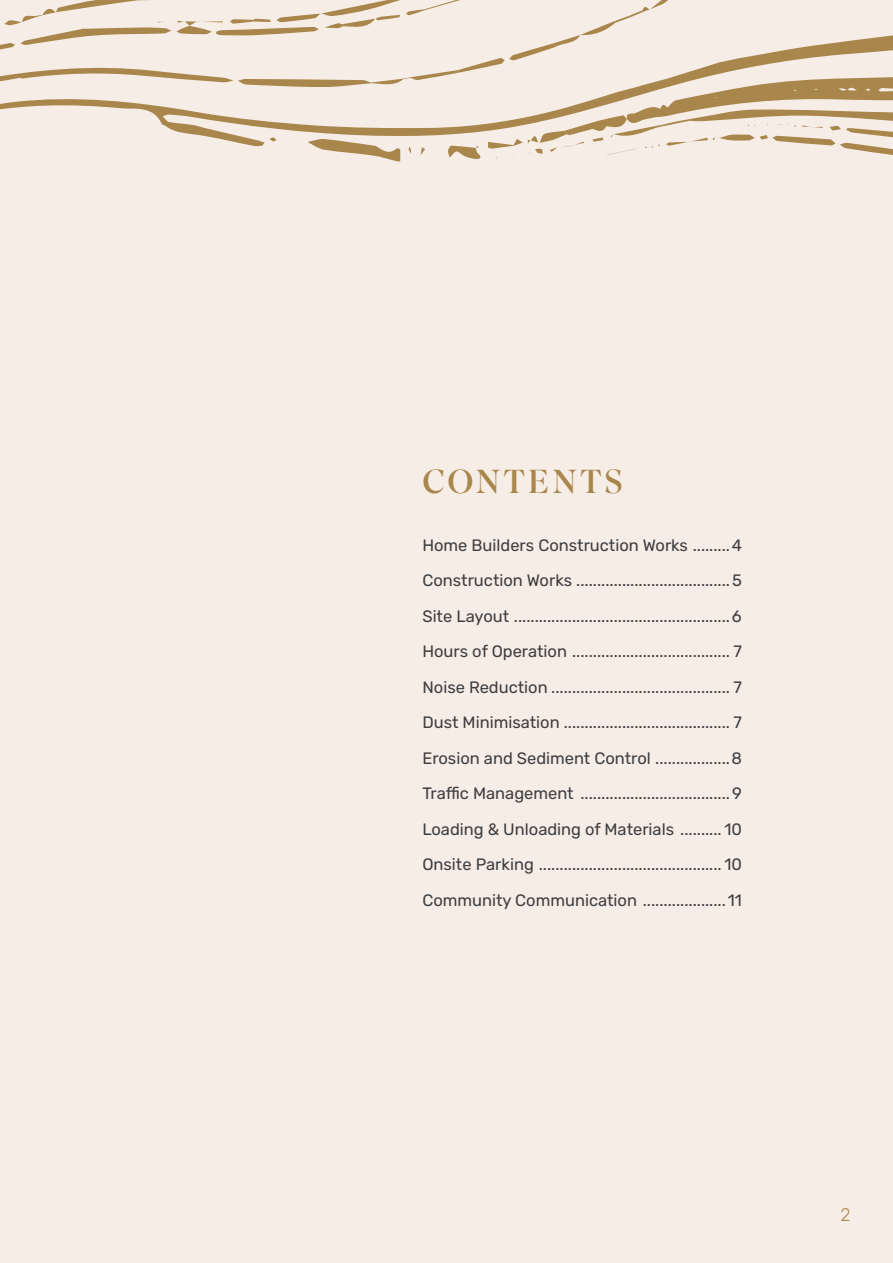
<style>
.page{position:relative;width:893px;height:1263px;background:#f6ede7}
.page>*{position:absolute;margin:0;border:0;box-sizing:border-box;transform-origin:0 0}
.t1{font:33px "Superior Title";letter-spacing:.105em;color:#a9864b}
.t2{font:300 18px "Rubik";color:#a9864b}
.t3{font:16.5px/35.5px "Rubik";color:#3e3e3f;text-align:justify}
</style>
<div class="page">
<svg style="left:0;top:0;width:893px;height:162px"></svg>
<h1 class="t1" style="left:423px;top:461px;width:202px">CONTENTS</h1>
<p class="t3" style="left:422px;top:528px;width:321px">Home Builders Construction Works .........4<br>Construction Works .....................................5<br>Site Layout ....................................................6<br>Hours of Operation ...................................... 7<br>Noise Reduction ........................................... 7<br>Dust Minimisation ........................................ 7<br>Erosion and Sediment Control ..................8<br>Traffic Management ....................................9<br>Loading &amp; Unloading of Materials .......... 10<br>Onsite Parking ............................................ 10<br>Community Communication .................... 11</p>
<p class="t2" style="left:840px;top:1204px;width:12px">2</p>
</div>
